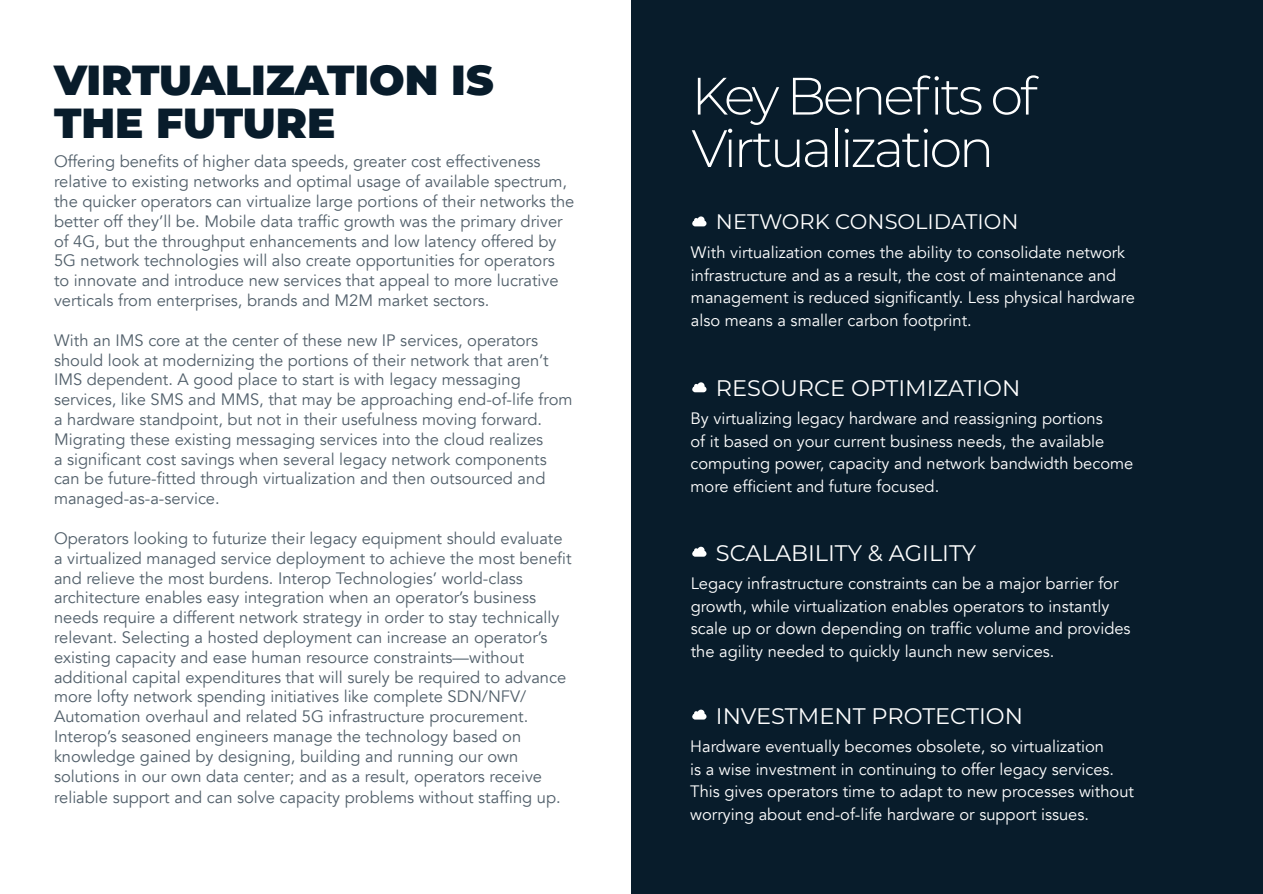
<style>
.page{position:relative;width:1263px;height:894px;background:#fff}
.page>*{position:absolute;margin:0;border:0;box-sizing:border-box;transform-origin:0 0}
.t1{font:300 52.5px/52.3px "Montserrat";letter-spacing:-.06em;color:#fff}
.t2{font:900 42px/42px "Montserrat";color:#081c2b}
.t3{font:22.5px "Montserrat";color:#fff}
.t4{font:21px "Montserrat";color:#fff}
.t5{font:16.5px/19.8px "Avenir";color:#52606b}
.t6{font:16.5px/22.5px "Avenir";color:#fff}
</style>
<div class="page">
<div style="left:631px;top:0;width:632px;height:893px;background:#081c2b"></div>
<svg style="left:692px;top:216px;width:14px;height:10px"></svg>
<svg style="left:692px;top:382px;width:14px;height:10px"></svg>
<svg style="left:692px;top:546px;width:14px;height:10px"></svg>
<svg style="left:692px;top:709px;width:14px;height:10px"></svg>
<p class="t2" style="left:54px;top:57px;width:441px">VIRTUALIZATION IS<br>THE FUTURE</p>
<p class="t1" style="left:691px;top:68px;width:347px">Key Benefits of<br>Virtualization</p>
<p class="t5" style="left:54px;top:152px;width:522px">Offering benefits of higher data speeds, greater cost effectiveness relative to existing networks and optimal usage of available spectrum, the quicker operators can virtualize large portions of their networks the better off they’ll be. Mobile data traffic growth was the primary driver of 4G, but the throughput enhancements and low latency offered by 5G network technologies will also create opportunities for operators<br>to innovate and introduce new services that appeal to more lucrative verticals from enterprises, brands and M2M market sectors.</p>
<p class="t5" style="left:54px;top:330px;width:520px">With an IMS core at the center of these new IP services, operators should look at modernizing the portions of their network that aren’t IMS dependent. A good place to start is with legacy messaging services, like SMS and MMS, that may be approaching end-of-life from a hardware standpoint, but not in their usefulness moving forward.<br>Migrating these existing messaging services into the cloud realizes<br>a significant cost savings when several legacy network components can be future-fitted through virtualization and then outsourced and managed-as-a-service.</p>
<p class="t5" style="left:54px;top:528px;width:519px">Operators looking to futurize their legacy equipment should evaluate a virtualized managed service deployment to achieve the most benefit and relieve the most burdens. Interop Technologies’ world-class architecture enables easy integration when an operator’s business needs require a different network strategy in order to stay technically relevant. Selecting a hosted deployment can increase an operator’s existing capacity and ease human resource constraints—without additional capital expenditures that will surely be required to advance more lofty network spending initiatives like complete SDN/NFV/ Automation overhaul and related 5G infrastructure procurement.<br>Interop’s seasoned engineers manage the technology based on knowledge gained by designing, building and running our own solutions in our own data center; and as a result, operators receive</p>
<p class="t5" style="left:54px;top:787px;width:508px">reliable support and can solve capacity problems without staffing up.</p>
<p class="t4" style="left:716px;top:207px;width:304px">NETWORK CONSOLIDATION</p>
<p class="t6" style="left:691px;top:242px;width:446px">With virtualization comes the ability to consolidate network infrastructure and as a result, the cost of maintenance and management is reduced significantly. Less physical hardware also means a smaller carbon footprint.</p>
<p class="t3" style="left:716px;top:372px;width:306px">RESOURCE OPTIMIZATION</p>
<p class="t6" style="left:690px;top:407px;width:444px">By virtualizing legacy hardware and reassigning portions<br>of it based on your current business needs, the available computing power, capacity and network bandwidth become more efficient and future focused.</p>
<p class="t3" style="left:716px;top:537px;width:262px">SCALABILITY &amp; AGILITY</p>
<p class="t6" style="left:690px;top:572px;width:441px">Legacy infrastructure constraints can be a major barrier for growth, while virtualization enables operators to instantly scale up or down depending on traffic volume and provides the agility needed to quickly launch new services.</p>
<p class="t3" style="left:716px;top:700px;width:309px">INVESTMENT PROTECTION</p>
<p class="t6" style="left:690px;top:735px;width:445px">Hardware eventually becomes obsolete, so virtualization<br>is a wise investment in continuing to offer legacy services.<br>This gives operators time to adapt to new processes without worrying about end-of-life hardware or support issues.</p>
</div>
